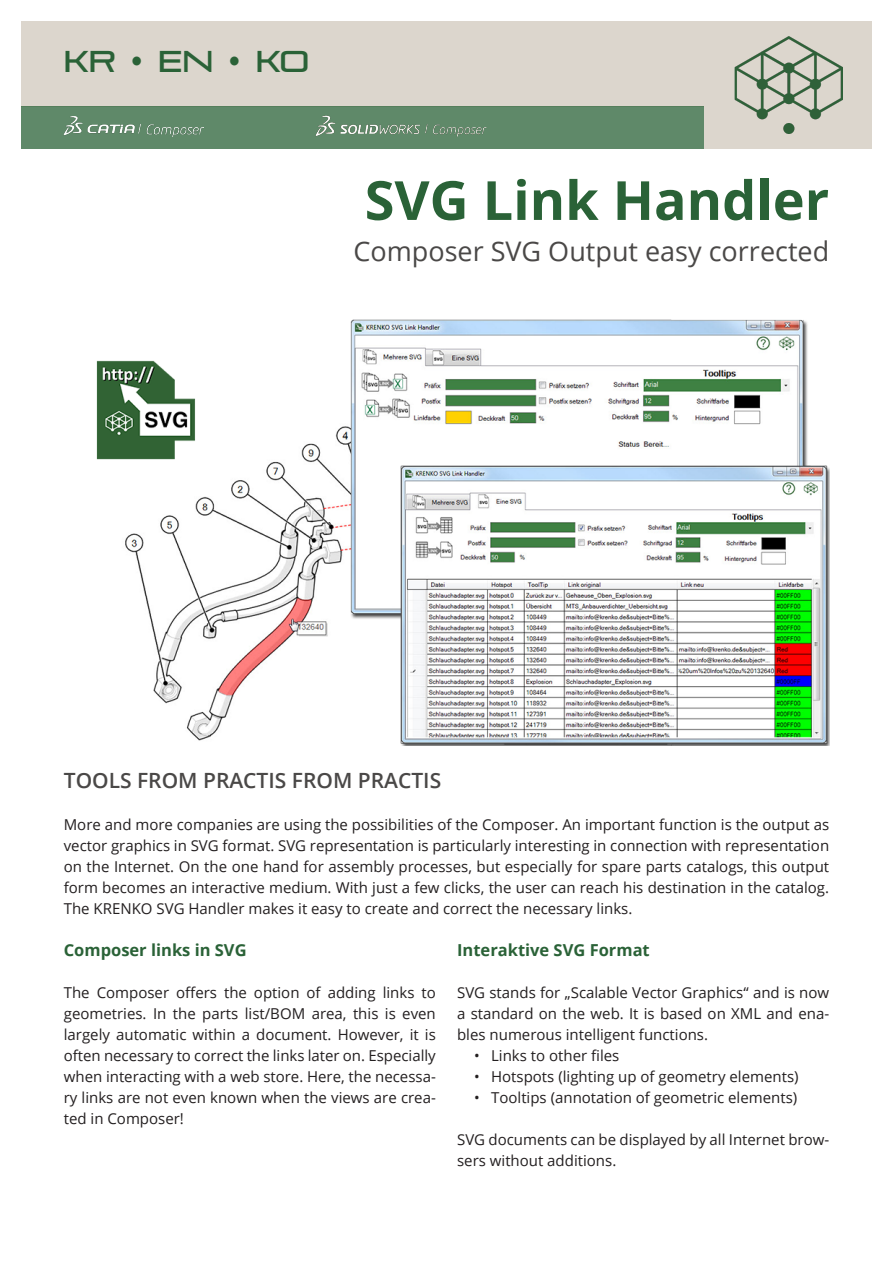
<style>
.page{position:relative;width:893px;height:1263px;background:#fff}
.page>*{position:absolute;margin:0;border:0;box-sizing:border-box;transform-origin:0 0}
.Produkttitel{font:700 54px "Open Sans";color:#2a6237}
.t1{font:30px "Pirulen Rg";color:#2a6237}
.Produktuntertitel{font:27px "Open Sans";color:#4a4847}
.Überschrift_ohne_Spalte{font:600 21px "Open Sans";color:#4a4847}
.Absatzüberschrift{font:700 16.5px "Open Sans";color:#2a6237}
.Absatz_ohne_Spalte{font:15px/21px "Open Sans";color:#231f20;text-align:justify}
.Absatztext{font:15px/21px "Open Sans";color:#231f20;text-align:justify}
</style>
<div class="page">
<div style="left:21px;top:21px;width:851px;height:85px;background:#dcd6cd"></div>
<div style="left:21px;top:106px;width:851px;height:43px;background:#5f8969"></div>
<img style="left:64px;top:116px;width:140px;height:21px">
<img style="left:315px;top:115px;width:172px;height:22px">
<div style="left:704px;top:104px;width:168px;height:45px;background:#dcd6cd"></div>
<img style="left:734px;top:36px;width:108px;height:98px">
<img style="left:96px;top:319px;width:733px;height:426px">
<h2 class="t1" style="left:64px;top:43px;width:247px">KR • EN • KO</h2>
<p class="Produkttitel" style="left:365px;top:162px;width:466px">SVG Link Handler</p>
<p class="Produktuntertitel" style="left:353px;top:233px;width:477px">Composer SVG Output easy corrected</p>
<p class="Überschrift_ohne_Spalte" style="left:64px;top:766px;width:379px">TOOLS FROM PRACTIS FROM PRACTIS</p>
<p class="Absatz_ohne_Spalte" style="left:64px;top:813px;width:767px">More and more companies are using the possibilities of the Composer. An important function is the output as vector graphics in SVG format. SVG representation is particularly interesting in connection with representation on the Internet. On the one hand for assembly processes, but especially for spare parts catalogs, this output form becomes an interactive medium. With just a few clicks, the user can reach his destination in the catalog.<br>The KRENKO SVG Handler makes it easy to create and correct the necessary links.</p>
<p class="Absatzüberschrift" style="left:64px;top:938px;width:184px">Composer links in SVG</p>
<p class="Absatztext" style="left:64px;top:981px;width:374px">The Composer offers the option of adding links to geometries. In the parts list/BOM area, this is even largely automatic within a document. However, it is often necessary to correct the links later on. Especially when interacting with a web store. Here, the necessa&shy;ry links are not even known when the views are crea&shy;ted in Composer!</p>
<p class="Absatzüberschrift" style="left:457px;top:938px;width:194px">Interaktive SVG Format</p>
<p class="Absatztext" style="left:457px;top:981px;width:374px">SVG stands for „Scalable Vector Graphics“ and is now a standard on the web. It is based on XML and ena&shy;bles numerous intelligent functions.</p>
<p class="Absatz_ohne_Spalte" style="left:474px;top:1044px;width:147px">• Links to other files</p>
<p class="Absatz_ohne_Spalte" style="left:474px;top:1065px;width:326px">• Hotspots (lighting up of geometry elements)</p>
<p class="Absatz_ohne_Spalte" style="left:474px;top:1086px;width:325px">• Tooltips (annotation of geometric elements)</p>
<p class="Absatztext" style="left:457px;top:1128px;width:374px">SVG documents can be displayed by all Internet brow&shy;sers without additions.</p>
</div>
